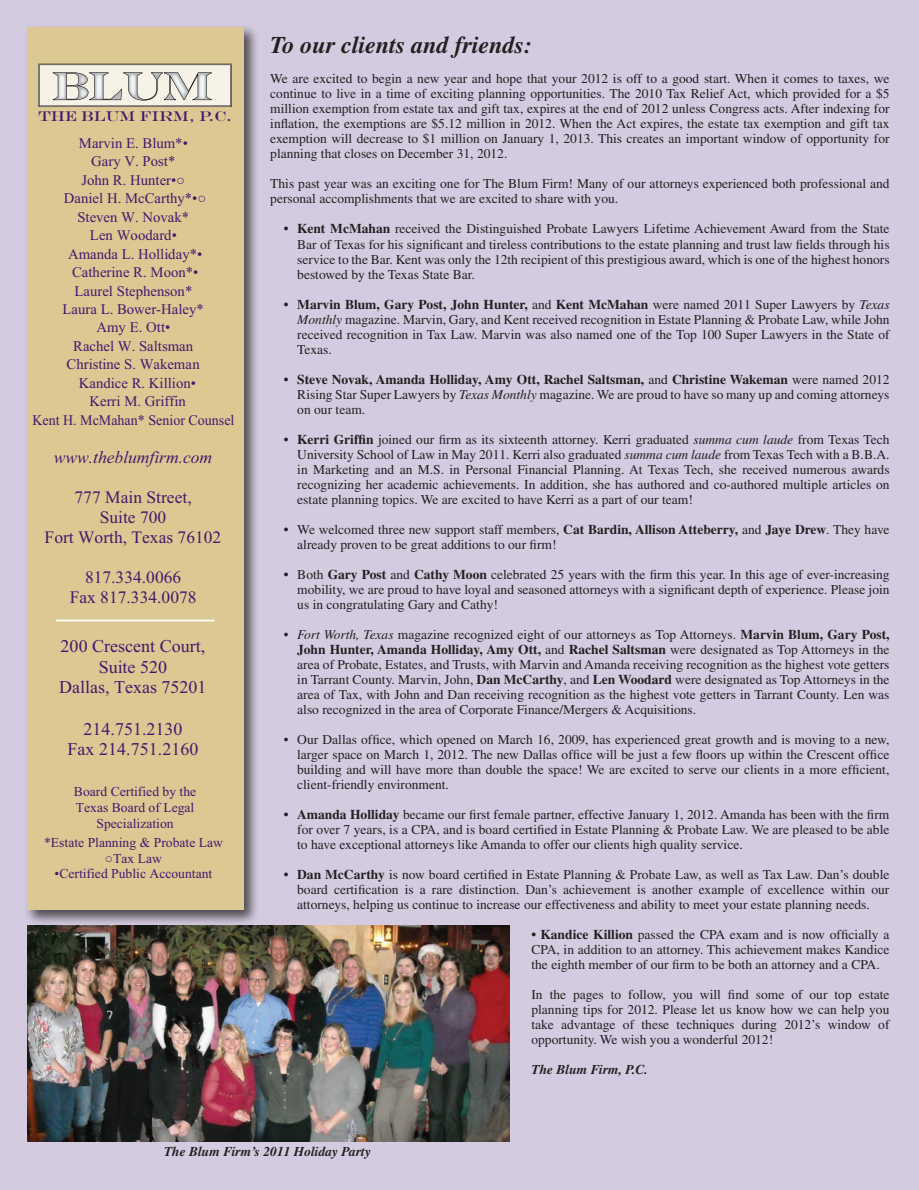
<style>
.page{position:relative;width:919px;height:1190px;background:#fff}
.page>*{position:absolute;margin:0;border:0;box-sizing:border-box;transform-origin:0 0}
.t1{font:italic 700 24px "Times";color:#231f20}
.t2{font:18px/20.7px "Times New Roman";color:#48166d;text-align:center}
.t3{font:17.4px/20.1px "Times New Roman";color:#48166d;text-align:center}
.t4{font:italic 17.4px "Times New Roman";color:#48166d}
.t5{font:14.7px/18.5px "Times New Roman";color:#48166d;text-align:center}
.t6{font:14.1px "Engravers";color:#48166d}
.t7{font:13.65px/16.4px "Times New Roman";color:#48166d;text-align:center}
.t8{font:13.5px/15px "Times";color:#231f20;text-align:justify}
.t9{font:italic 700 13.5px "Times";color:#231f20}
.s1{font-weight:700}
.s2{font-style:italic}
</style>
<div class="page">
<div style="left:0;top:0;width:918px;height:1189px;background:#d4cbe0"></div>
<div style="left:24px;top:24px;width:235px;height:902px;background:#231f20;opacity:.75"></div>
<div style="left:27px;top:27px;width:216px;height:882px;background:#dbc893"></div>
<hr style="left:56px;top:619px;width:158px;height:2px;background:#fff">
<svg style="left:38px;top:64px;width:194px;height:43px;background:#d6d3ca"></svg>
<img style="left:27px;top:925px;width:482px;height:216px">
<p class="t6" style="left:38px;top:108px;width:195px">THE BLUM FIRM, P.C.</p>
<p class="t5" style="left:32px;top:133px;width:203px">Marvin E. Blum*•<br>Gary V. Post*<br>John R. Hunter•○<br>Daniel H. McCarthy*•○<br>Steven W. Novak*<br>Len Woodard•<br>Amanda L. Holliday*•<br>Catherine R. Moon*•<br>Laurel Stephenson*<br>Laura L. Bower-Haley*<br>Amy E. Ott•<br>Rachel W. Saltsman<br>Christine S. Wakeman<br>Kandice R. Killion•<br>Kerri M. Griffin<br>Kent H. McMahan* Senior Counsel</p>
<p class="t4" style="left:54px;top:444px;width:159px">www.theblumfirm.com</p>
<p class="t3" style="left:45px;top:486px;width:178px">777 Main Street,<br>Suite 700<br>Fort Worth, Texas 76102</p>
<p class="t3" style="left:70px;top:567px;width:128px">817.334.0066<br>Fax 817.334.0078</p>
<h2 class="t2" style="left:59px;top:635px;width:149px">200 Crescent Court,<br>Suite 520<br>Dallas, Texas 75201</h2>
<h2 class="t2" style="left:67px;top:717px;width:132px">214.751.2130<br>Fax 214.751.2160</h2>
<p class="t7" style="left:74px;top:782px;width:124px">Board Certified by the<br>Texas Board of Legal<br>Specialization</p>
<p class="t7" style="left:44px;top:833px;width:180px">*Estate Planning &amp; Probate Law</p>
<p class="t7" style="left:105px;top:849px;width:58px">○Tax Law</p>
<p class="t7" style="left:55px;top:865px;width:159px">•Certified Public Accountant</p>
<h1 class="t1" style="left:270px;top:31px;width:263px">To our clients and friends:</h1>
<p class="t8" style="left:270px;top:71px;width:620px">We are excited to begin a new year and hope that your 2012 is off to a good start. When it comes to taxes, we continue to live in a time of exciting planning opportunities. The 2010 Tax Relief Act, which provided for a $5 million exemption from estate tax and gift tax, expires at the end of 2012 unless Congress acts. After indexing for inflation, the exemptions are $5.12 million in 2012. When the Act expires, the estate tax exemption and gift tax exemption will decrease to $1 million on January 1, 2013. This creates an important window of opportunity for planning that closes on December 31, 2012.</p>
<p class="t8" style="left:270px;top:176px;width:620px">This past year was an exciting one for The Blum Firm! Many of our attorneys experienced both professional and personal accomplishments that we are excited to share with you.</p>
<p class="t8" style="left:297px;top:221px;width:593px;text-indent:-14px"><span class="s1">• Kent McMahan</span> received the Distinguished Probate Lawyers Lifetime Achievement Award from the State Bar of Texas for his significant and tireless contributions to the estate planning and trust law fields through his service to the Bar. Kent was only the 12th recipient of this prestigious award, which is one of the highest honors bestowed by the Texas State Bar.</p>
<p class="t8" style="left:297px;top:296px;width:593px;text-indent:-14px"><span class="s1">• Marvin Blum, Gary Post, John Hunter,</span> and <span class="s1">Kent McMahan</span> were named 2011 Super Lawyers by <span class="s2">Texas Monthly</span> magazine. Marvin, Gary, and Kent received recognition in Estate Planning &amp; Probate Law, while John received recognition in Tax Law. Marvin was also named one of the Top 100 Super Lawyers in the State of Texas.</p>
<p class="t8" style="left:297px;top:371px;width:593px;text-indent:-14px"><span class="s1">• Steve Novak, Amanda Holliday, Amy Ott, Rachel Saltsman,</span> and <span class="s1">Christine Wakeman</span> were named 2012<br>Rising Star Super Lawyers by <span class="s2">Texas Monthly</span> magazine. We are proud to have so many up and coming attorneys on our team.</p>
<p class="t8" style="left:297px;top:431px;width:593px;text-indent:-13px"><span class="s1">• Kerri Griffin</span> joined our firm as its sixteenth attorney. Kerri graduated <span class="s2">summa cum laude</span> from Texas Tech University School of Law in May 2011. Kerri also graduated <span class="s2">summa cum laude</span> from Texas Tech with a B.B.A. in Marketing and an M.S. in Personal Financial Planning. At Texas Tech, she received numerous awards recognizing her academic achievements. In addition, she has authored and co-authored multiple articles on estate planning topics. We are excited to have Kerri as a part of our team!</p>
<p class="t8" style="left:297px;top:521px;width:593px;text-indent:-14px"><span class="s1">•</span> We welcomed three new support staff members, <span class="s1">Cat Bardin, Allison Atteberry,</span> and <span class="s1">Jaye Drew</span>. They have already proven to be great additions to our firm!</p>
<p class="t8" style="left:297px;top:566px;width:593px;text-indent:-14px"><span class="s1">•</span> Both <span class="s1">Gary Post</span> and <span class="s1">Cathy Moon</span> celebrated 25 years with the firm this year. In this age of ever-increasing mobility, we are proud to have loyal and seasoned attorneys with a significant depth of experience. Please join us in congratulating Gary and Cathy!</p>
<p class="t8" style="left:297px;top:626px;width:593px;text-indent:-13px">• <span class="s2">Fort Worth, Texas</span> magazine recognized eight of our attorneys as Top Attorneys. <span class="s1">Marvin Blum, Gary Post, John Hunter, Amanda Holliday, Amy Ott,</span> and <span class="s1">Rachel Saltsman</span> were designated as Top Attorneys in the area of Probate, Estates, and Trusts, with Marvin and Amanda receiving recognition as the highest vote getters in Tarrant County. Marvin, John, <span class="s1">Dan McCarthy</span>, and <span class="s1">Len Woodard</span> were designated as Top Attorneys in the area of Tax, with John and Dan receiving recognition as the highest vote getters in Tarrant County. Len was also recognized in the area of Corporate Finance/Mergers &amp; Acquisitions.</p>
<p class="t8" style="left:297px;top:731px;width:593px;text-indent:-13px">• Our Dallas office, which opened on March 16, 2009, has experienced great growth and is moving to a new, larger space on March 1, 2012. The new Dallas office will be just a few floors up within the Crescent office building and will have more than double the space! We are excited to serve our clients in a more efficient, client-friendly environment.</p>
<p class="t8" style="left:297px;top:806px;width:593px;text-indent:-14px"><span class="s1">• Amanda Holliday</span> became our first female partner, effective January 1, 2012. Amanda has been with the firm for over 7 years, is a CPA, and is board certified in Estate Planning &amp; Probate Law. We are pleased to be able to have exceptional attorneys like Amanda to offer our clients high quality service.</p>
<p class="t8" style="left:297px;top:866px;width:593px;text-indent:-14px"><span class="s1">• Dan McCarthy</span> is now board certified in Estate Planning &amp; Probate Law, as well as Tax Law. Dan’s double board certification is a rare distinction. Dan’s achievement is another example of excellence within our attorneys, helping us continue to increase our effectiveness and ability to meet your estate planning needs.</p>
<p class="t8" style="left:531px;top:926px;width:359px"><span class="s1">• Kandice Killion</span> passed the CPA exam and is now officially a CPA, in addition to an attorney. This achievement makes Kandice the eighth member of our firm to be both an attorney and a CPA.</p>
<p class="t8" style="left:531px;top:986px;width:359px">In the pages to follow, you will find some of our top estate planning tips for 2012. Please let us know how we can help you take advantage of these techniques during 2012’s window of opportunity. We wish you a wonderful 2012!</p>
<p class="t9" style="left:531px;top:1061px;width:118px">The Blum Firm, P.C.</p>
<p class="t9" style="left:164px;top:1143px;width:208px">The Blum Firm’s 2011 Holiday Party</p>
</div>
